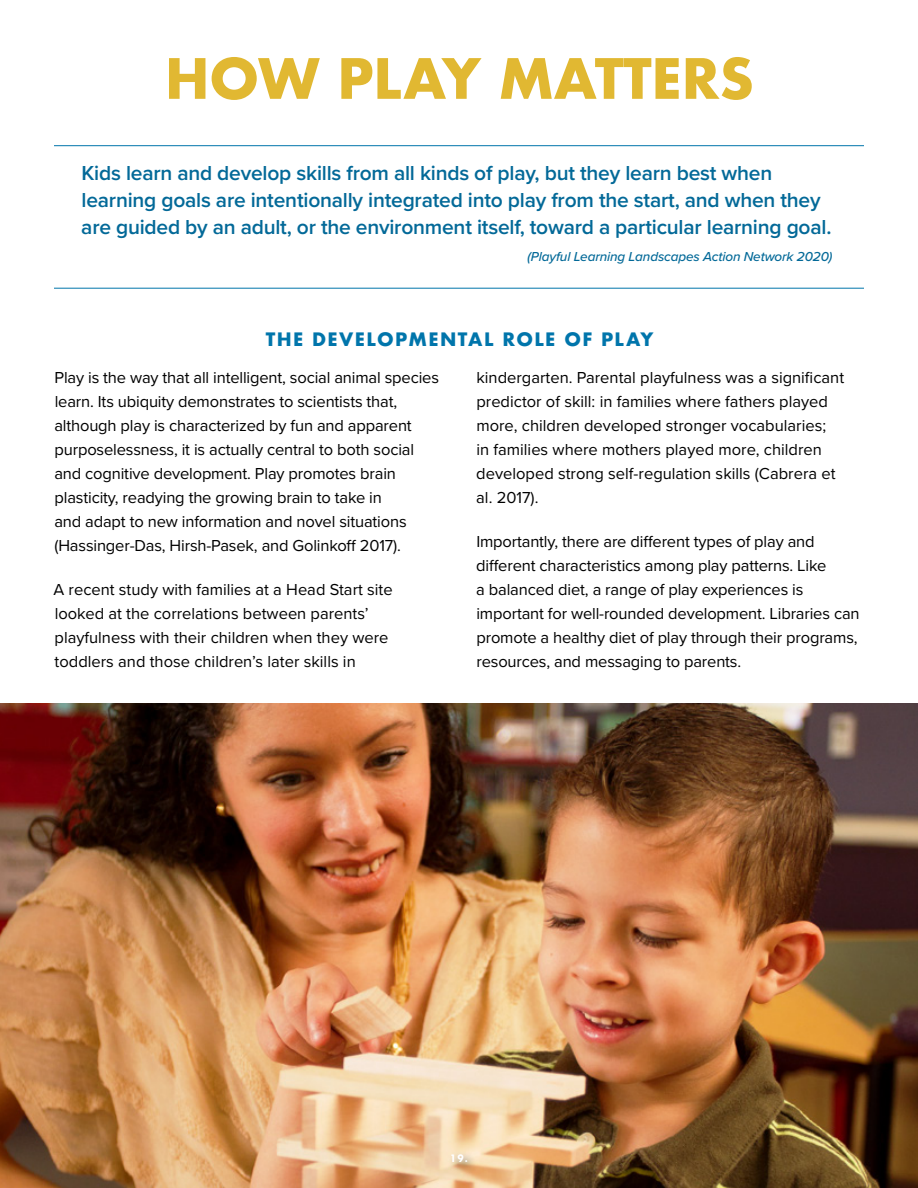
<style>
.page{position:relative;width:918px;height:1188px;background:#fff}
.page>*{position:absolute;margin:0;border:0;box-sizing:border-box;transform-origin:0 0}
.t1{font:700 54px "Futura";letter-spacing:-.01em;color:#e1b832}
.t2{font:600 21px/27px "Proxima Nova";letter-spacing:-.01em;color:#036998}
.t3{font:700 18px "Futura";letter-spacing:.075em;color:#0075ab}
.Body{font:16.5px/24px "Proxima Nova";letter-spacing:-.01em;color:#000}
.t4{font:italic 500 13.5px "Proxima Nova";letter-spacing:-.01em;color:#036998}
.t5{font:700 12px "Tw Cen";color:#fff}
</style>
<div class="page">
<hr style="left:54px;top:145px;width:810px;height:1px;background:#0075ab">
<hr style="left:54px;top:288px;width:810px;height:1px;background:#0075ab">
<img style="left:0;top:704px;width:918px;height:484px">
<div style="left:449px;top:1151px;width:31px;height:24px;background:#000;opacity:.6"></div>
<h2 class="t1" style="left:165px;top:39px;width:591px">HOW PLAY MATTERS</h2>
<h3 class="t2" style="left:81px;top:160px;width:752px">Kids learn and develop skills from all kinds of play, but they learn best when learning goals are intentionally integrated into play from the start, and when they are guided by an adult, or the environment itself, toward a particular learning goal.</h3>
<h3 class="t4" style="left:527px;top:248px;width:306px">(Playful Learning Landscapes Action Network 2020)</h3>
<h3 class="t3" style="left:266px;top:326px;width:389px">THE DEVELOPMENTAL ROLE OF PLAY</h3>
<p class="Body" style="left:54px;top:366px;width:386px">Play is the way that all intelligent, social animal species learn. Its ubiquity demonstrates to scientists that, although play is characterized by fun and apparent purposelessness, it is actually central to both social and cognitive development. Play promotes brain plasticity, readying the growing brain to take in<br>and adapt to new information and novel situations (Hassinger-Das, Hirsh-Pasek, and Golinkoff 2017).</p>
<p class="Body" style="left:53px;top:578px;width:341px">A recent study with families at a Head Start site looked at the correlations between parents’ playfulness with their children when they were toddlers and those children’s later skills in</p>
<p class="Body" style="left:476px;top:366px;width:369px">kindergarten. Parental playfulness was a significant predictor of skill: in families where fathers played more, children developed stronger vocabularies;<br>in families where mothers played more, children developed strong self-regulation skills (Cabrera et al. 2017).</p>
<p class="Body" style="left:476px;top:530px;width:385px">Importantly, there are different types of play and different characteristics among play patterns. Like<br>a balanced diet, a range of play experiences is important for well-rounded development. Libraries can promote a healthy diet of play through their programs, resources, and messaging to parents.</p>
<p class="t5" style="left:450px;top:1151px;width:19px">19.</p>
</div>
